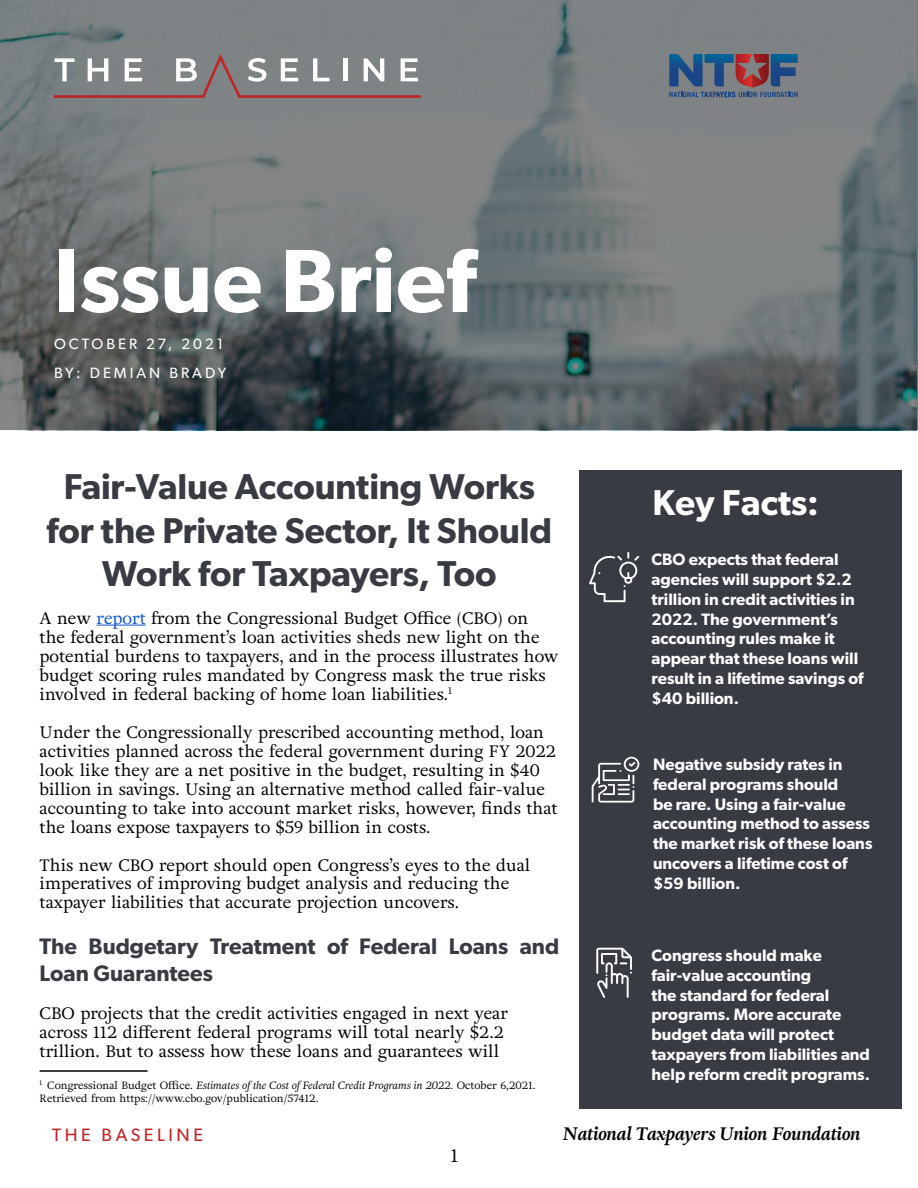
<style>
.page{position:relative;width:918px;height:1188px;background:#fff}
.page>*{position:absolute;margin:0;border:0;box-sizing:border-box;transform-origin:0 0}
.t1{font:600 90px "Gibson";color:#fff}
.t2{font:600 36px/43.2px "Gibson";letter-spacing:-.005em;color:#383b42;text-align:center}
.t3{font:600 36px "Gibson";color:#fff}
.t4{font:600 22.5px/27px "Gibson";color:#383b42}
.t5{font:italic 700 18px "Adriane Text";color:#000}
.t6{font:18px "Gibson";letter-spacing:.2em;color:#c12427}
.t7{font:18px "Adriane Text";color:#000}
.t8{font:16.5px/18.9px "Adriane Text";color:#000}
.t9{font:600 16.5px/19.8px "Gibson";color:#fff}
.t10{font:15px "Gibson";letter-spacing:.2em;color:#fff}
.t11{font:10.5px/12.6px "Adriane Text";color:#000}
.s1{color:#15c}
.s2{font-style:italic}
</style>
<div class="page">
<svg style="left:0;top:0;width:918px;height:430px;background:#6c7274"></svg>
<svg style="left:54px;top:54px;width:367px;height:44px;background:#938c8e"></svg>
<svg style="left:669px;top:54px;width:129px;height:43px;background:#59607a"></svg>
<div style="left:579px;top:471px;width:323px;height:638px;background:#383b42"></div>
<svg style="left:596px;top:948px;width:36px;height:50px"></svg>
<svg style="left:589px;top:552px;width:50px;height:50px"></svg>
<svg style="left:592px;top:757px;width:47px;height:46px"></svg>
<hr style="left:97px;top:625px;width:49px;height:1px;background:#15c">
<hr style="left:40px;top:1070px;width:108px;height:2px;background:#000">
<h1 class="t1" style="left:54px;top:227px;width:423px">Issue Brief</h1>
<p class="t10" style="left:54px;top:334px;width:171px">OCTOBER 27, 2021</p>
<p class="t10" style="left:54px;top:364px;width:174px">BY: DEMIAN BRADY</p>
<h2 class="t2" style="left:47px;top:465px;width:507px">Fair-Value Accounting Works for the Private Sector, It Should<br>Work for Taxpayers, Too</h2>
<p class="t8" style="left:40px;top:608px;width:520px">A new <span class="s1">report</span> from the Congressional Budget Office (CBO) on<br>the federal government’s loan activities sheds new light on the potential burdens to taxpayers, and in the process illustrates how budget scoring rules mandated by Congress mask the true risks involved in federal backing of home loan liabilities.<sup>1</sup></p>
<p class="t8" style="left:40px;top:722px;width:519px">Under the Congressionally prescribed accounting method, loan activities planned across the federal government during FY 2022 look like they are a net positive in the budget, resulting in $40 billion in savings. Using an alternative method called fair-value accounting to take into account market risks, however, finds that the loans expose taxpayers to $59 billion in costs.</p>
<p class="t8" style="left:40px;top:855px;width:492px">This new CBO report should open Congress’s eyes to the dual imperatives of improving budget analysis and reducing the taxpayer liabilities that accurate projection uncovers.</p>
<h3 class="t4" style="left:40px;top:933px;width:521px">The Budgetary Treatment of Federal Loans and<br>Loan Guarantees</h3>
<p class="t8" style="left:40px;top:1004px;width:470px">CBO projects that the credit activities engaged in next year across 112 different federal programs will total nearly $2.2 trillion. But to assess how these loans and guarantees will</p>
<p class="t11" style="left:40px;top:1079px;width:498px"><sup>1</sup> Congressional Budget Office. <span class="s2">Estimates of the Cost of Federal Credit Programs in 2022</span>. October 6,2021.<br>Retrieved from https://www.cbo.gov/publication/57412.</p>
<h2 class="t3" style="left:653px;top:481px;width:168px">Key Facts:</h2>
<p class="t9" style="left:652px;top:549px;width:214px">CBO expects that federal agencies will support $2.2 trillion in credit activities in<br>2022. The government’s accounting rules make it appear that these loans will result in a lifetime savings of $40 billion.</p>
<p class="t9" style="left:653px;top:754px;width:221px">Negative subsidy rates in federal programs should<br>be rare. Using a fair-value accounting method to assess the market risk of these loans uncovers a lifetime cost of $59 billion.</p>
<p class="t9" style="left:652px;top:945px;width:220px">Congress should make fair-value accounting<br>the standard for federal programs. More accurate budget data will protect taxpayers from liabilities and help reform credit programs.</p>
<p class="t6" style="left:52px;top:1124px;width:152px">THE BASELINE</p>
<p class="t5" style="left:563px;top:1121px;width:299px">National Taxpayers Union Foundation</p>
<p class="t7" style="left:451px;top:1143px;width:9px">1</p>
</div>
